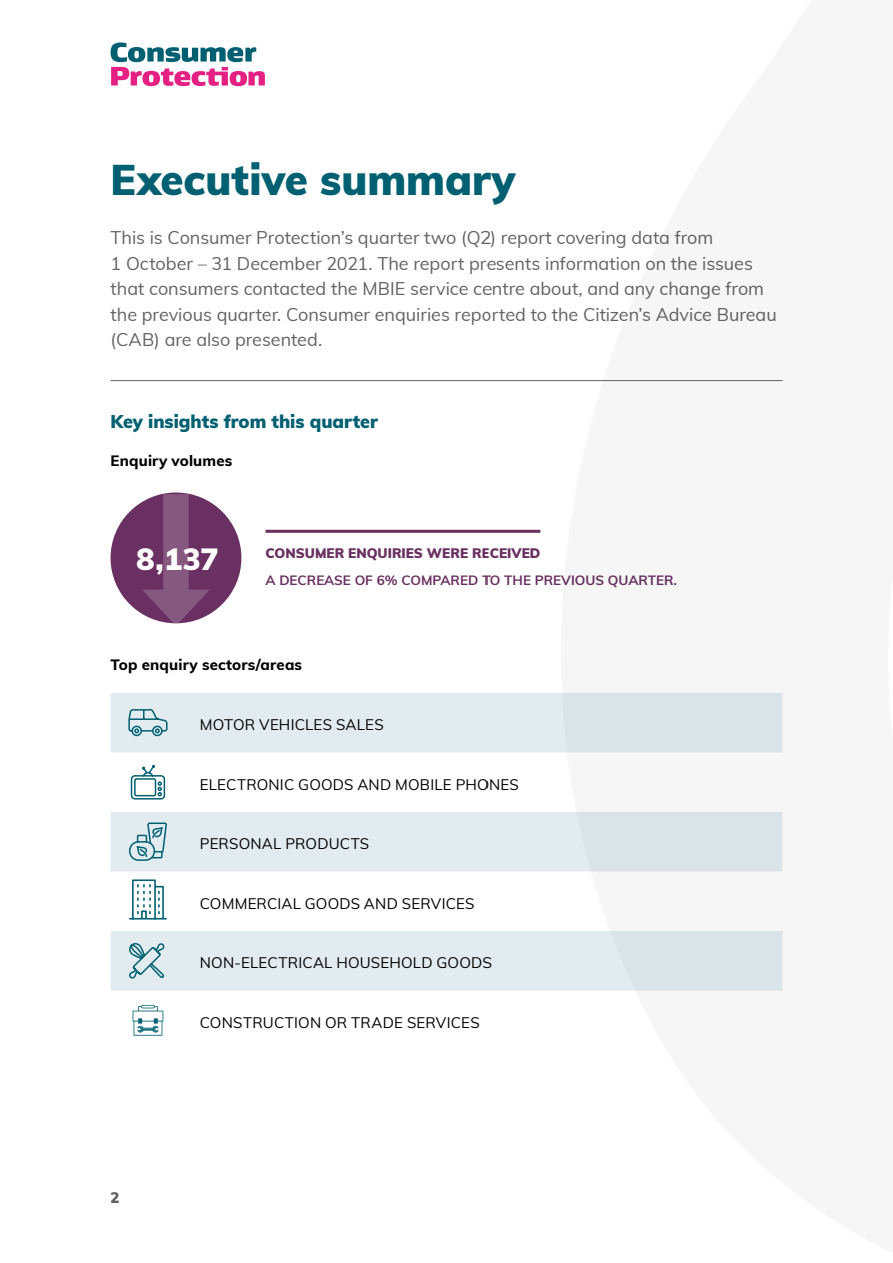
<style>
.page{position:relative;width:893px;height:1263px;background:#fff}
.page>*{position:absolute;margin:0;border:0;box-sizing:border-box;transform-origin:0 0}
.Heading_1{font:900 42px "Muli";color:#006071}
.t1{font:900 30px "Muli";color:#fff}
.Intro_text{font:18px/25.5px "Muli";color:#646363}
.Heading_2{font:900 18px "Muli";color:#006071}
.Body{font:15px "Muli";letter-spacing:.015em;color:#000}
.Heading_3{font:800 15px "Muli";letter-spacing:.01em;color:#000}
.t2{font:900 15px "Muli";color:#646363}
.Example_body{font:700 13.5px "Muli";color:#693061}
.Example_heading{font:900 13.5px "Muli";color:#693061}
</style>
<div class="page">
<svg style="left:111px;top:43px;width:154px;height:43px"></svg>
<hr style="left:111px;top:380px;width:671px;height:1px;background:#646363">
<div style="left:111px;top:492px;width:130px;height:131px;background:#693061;border-radius:50%"></div>
<div style="left:163px;top:494px;width:26px;height:109px;background:#86587f"></div>
<svg style="left:142px;top:590px;width:68px;height:33px"></svg>
<hr style="left:266px;top:530px;width:274px;height:3px;background:#693061">
<svg style="left:111px;top:693px;width:439px;height:297px;fill:#e2ecf0"></svg>
<svg style="left:128px;top:708px;width:40px;height:29px"></svg>
<svg style="left:130px;top:764px;width:36px;height:36px"></svg>
<svg style="left:128px;top:822px;width:40px;height:40px"></svg>
<svg style="left:128px;top:879px;width:40px;height:41px"></svg>
<svg style="left:127px;top:941px;width:39px;height:39px"></svg>
<svg style="left:133px;top:1005px;width:30px;height:31px"></svg>
<svg style="left:550px;top:380px;width:233px;height:611px;fill:#f6f6f6"></svg>
<p class="Heading_1" style="left:111px;top:149px;width:406px">Executive summary</p>
<p class="Intro_text" style="left:111px;top:224px;width:668px">This is Consumer Protection’s quarter two (Q2) report covering data from<br>1 October – 31 December 2021. The report presents information on the issues that consumers contacted the MBIE service centre about, and any change from the previous quarter. Consumer enquiries reported to the Citizen’s Advice Bureau (CAB) are also presented.</p>
<p class="Heading_2" style="left:111px;top:408px;width:269px">Key insights from this quarter</p>
<p class="Heading_3" style="left:111px;top:450px;width:123px">Enquiry volumes</p>
<h2 class="t1" style="left:137px;top:537px;width:84px">8,137</h2>
<p class="Example_heading" style="left:266px;top:543px;width:276px">CONSUMER ENQUIRIES WERE RECEIVED</p>
<p class="Example_body" style="left:266px;top:570px;width:413px">A DECREASE OF 6% COMPARED TO THE PREVIOUS QUARTER.</p>
<p class="Heading_3" style="left:111px;top:653px;width:193px">Top enquiry sectors/areas</p>
<p class="Body" style="left:200px;top:714px;width:185px">MOTOR VEHICLES SALES</p>
<p class="Body" style="left:200px;top:773px;width:321px">ELECTRONIC GOODS AND MOBILE PHONES</p>
<p class="Body" style="left:200px;top:833px;width:171px">PERSONAL PRODUCTS</p>
<p class="Body" style="left:200px;top:892px;width:276px">COMMERCIAL GOODS AND SERVICES</p>
<p class="Body" style="left:200px;top:952px;width:293px">NON-ELECTRICAL HOUSEHOLD GOODS</p>
<p class="t2" style="left:111px;top:1186px;width:11px">2</p>
<p class="Body" style="left:200px;top:1011px;width:281px">CONSTRUCTION OR TRADE SERVICES</p>
</div>
